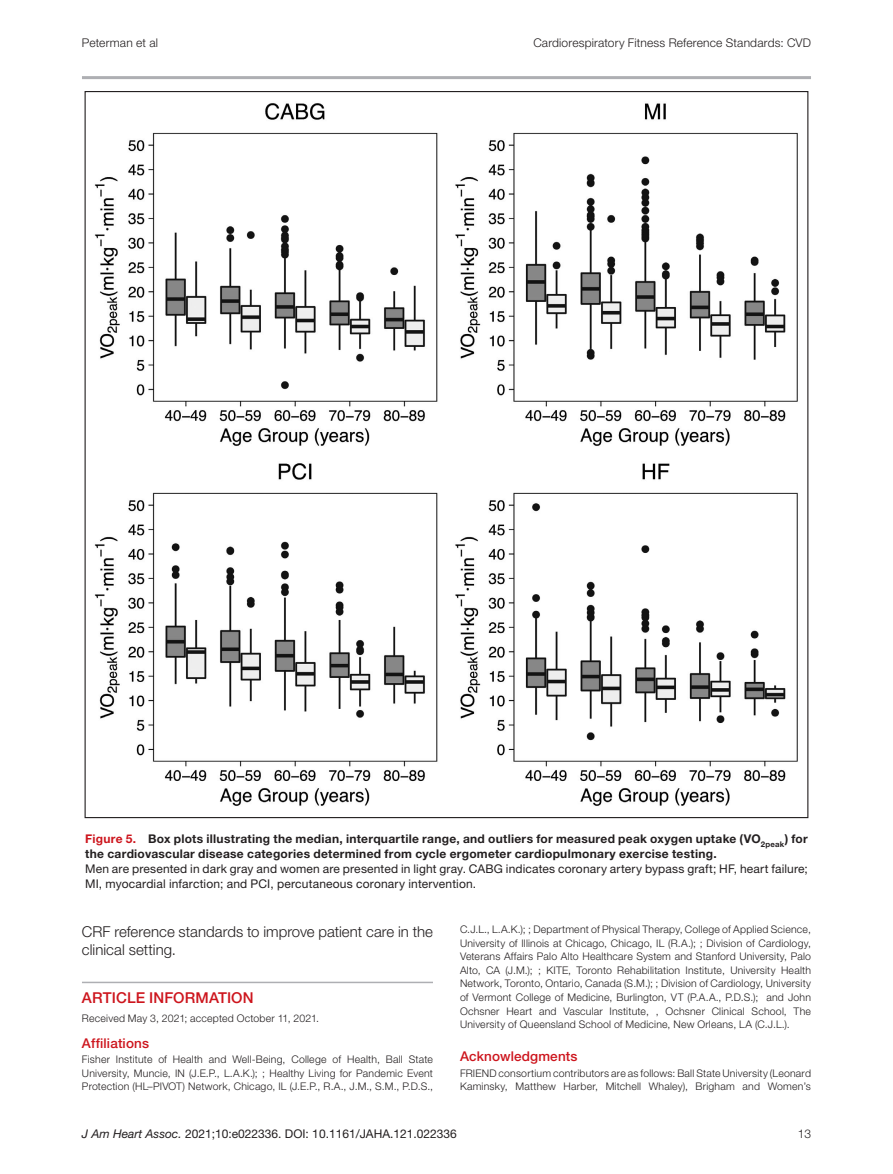
<style>
.page{position:relative;width:893px;height:1174px;background:#fff}
.page>*{position:absolute;margin:0;border:0;box-sizing:border-box;transform-origin:0 0}
.t1{font:300 15px/18px "Helvetica Neue LT Std";color:#231f20}
.t2{font:500 15px "Helvetica Neue LT Std";letter-spacing:.005em;color:#cd151d}
.t3{font:500 13.5px "Helvetica Neue LT Std";letter-spacing:.01em;color:#cd151d}
.t4{font:12px/15px "Helvetica Neue LT Std";letter-spacing:.01em;color:#231f20}
.t5{font:700 12px/15px "Helvetica Neue LT Std";letter-spacing:.025em;color:#231f20}
.t6{font:300 12px "Helvetica Neue LT Std";letter-spacing:.015em;color:#231f20}
.t7{font:300 10.5px/13.5px "Helvetica Neue LT Std";letter-spacing:.02em;color:#231f20;text-align:justify}
.s1{color:#cd151d}
.s2{font-style:italic}
</style>
<div class="page">
<hr style="left:82px;top:981px;width:351px;height:2px;background:#aeafb3">
<img style="left:94px;top:103px;width:704px;height:703px">
<hr style="left:82px;top:76px;width:729px;height:3px;background:#aeafb3">
<p class="t6" style="left:82px;top:35px;width:78px">Peterman et al</p>
<p class="t6" style="left:533px;top:35px;width:279px">Cardiorespiratory Fitness Reference Standards: CVD</p>
<p class="t5" style="left:85px;top:831px;width:724px"><span class="s1">Figure 5.</span> Box plots illustrating the median, interquartile range, and outliers for measured peak oxygen uptake (VO<sub>2peak</sub>) for the cardiovascular disease categories determined from cycle ergometer cardiopulmonary exercise testing.</p>
<p class="t4" style="left:85px;top:861px;width:724px">Men are presented in dark gray and women are presented in light gray. CABG indicates coronary artery bypass graft; HF, heart failure;<br>MI, myocardial infarction; and PCI, percutaneous coronary intervention.</p>
<h1 class="t1" style="left:82px;top:922px;width:353px">CRF reference standards to improve patient care in the clinical setting.</h1>
<h1 class="t2" style="left:82px;top:988px;width:173px">ARTICLE INFORMATION</h1>
<p class="t7" style="left:82px;top:1011px;width:239px">Received May 3, 2021; accepted October 11, 2021.</p>
<p class="t3" style="left:82px;top:1034px;width:69px">Affiliations</p>
<p class="t7" style="left:82px;top:1052px;width:353px">Fisher Institute of Health and Well-Being, College of Health, Ball State University, Muncie, IN (J.E.P., L.A.K.); ; Healthy Living for Pandemic Event Protection (HL–PIVOT) Network, Chicago, IL (J.E.P., R.A., J.M., S.M., P.D.S.,</p>
<p class="t7" style="left:460px;top:922px;width:353px">C.J.L., L.A.K.); ; Department of Physical Therapy, College of Applied Science, University of Illinois at Chicago, Chicago, IL (R.A.); ; Division of Cardiology, Veterans Affairs Palo Alto Healthcare System and Stanford University, Palo Alto, CA (J.M.); ; KITE, Toronto Rehabilitation Institute, University Health Network, Toronto, Ontario, Canada (S.M.); ; Division of Cardiology, University of Vermont College of Medicine, Burlington, VT (P.A.A., P.D.S.); and John Ochsner Heart and Vascular Institute, , Ochsner Clinical School, The University of Queensland School of Medicine, New Orleans, LA (C.J.L.).</p>
<p class="t3" style="left:460px;top:1048px;width:119px">Acknowledgments</p>
<p class="t7" style="left:460px;top:1066px;width:353px">FRIEND consortium contributors are as follows: Ball State University (Leonard<br>Kaminsky, Matthew Harber, Mitchell Whaley), Brigham and Women’s</p>
<p class="t4" style="left:82px;top:1126px;width:376px"><span class="s2">J Am Heart Assoc.</span> 2021;10:e022336. DOI: 10.1161/JAHA.121.022336</p>
<p class="t6" style="left:798px;top:1126px;width:15px">13</p>
</div>
